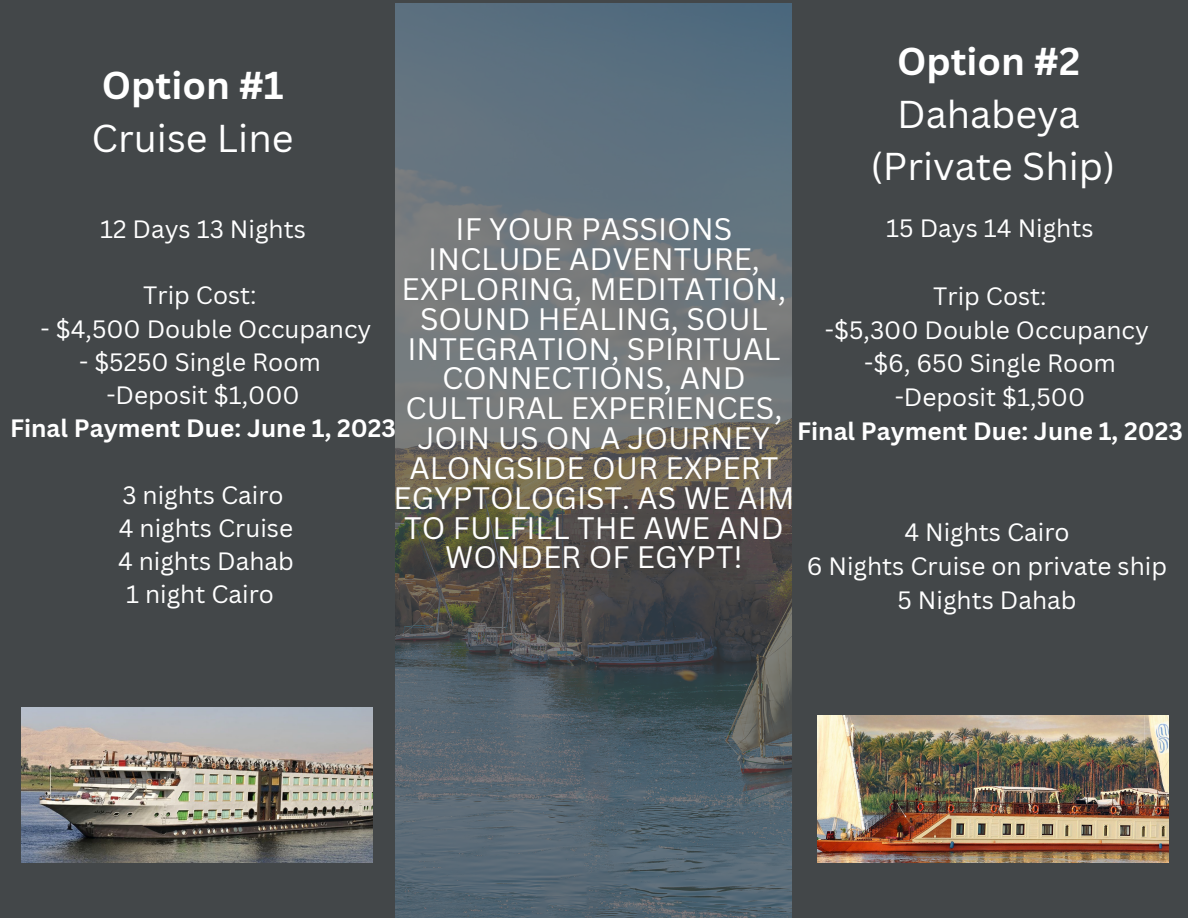
<style>
.page{position:relative;width:1188px;height:918px;background:#434749}
.page>*{position:absolute;margin:0;border:0;box-sizing:border-box;transform-origin:0 0}
.t1{font:37.8px/52.8px "Canva Sans";color:#fff;text-align:center}
.t2{font:700 37.8px "Canva Sans";color:#fff}
.t3{font:30.3px/29.8px "Canva Sans";color:#fff;text-align:center}
.t4{font:24.45px/33.8px "Canva Sans";color:#fff;text-align:center}
.t5{font:700 24.45px "Canva Sans";color:#fff}
</style>
<div class="page">
<img style="left:22px;top:708px;width:351px;height:155px">
<img style="left:817px;top:715px;width:351px;height:148px">
<img style="left:396px;top:3px;width:396px;height:915px">
<h1 class="t2" style="left:102px;top:59px;width:184px">Option #1</h1>
<h1 class="t1" style="left:92px;top:111px;width:203px">Cruise Line</h1>
<h1 class="t2" style="left:897px;top:34px;width:185px">Option #2</h1>
<h1 class="t1" style="left:871px;top:87px;width:246px">Dahabeya (Private Ship)</h1>
<p class="t3" style="left:394px;top:214px;width:402px">IF YOUR PASSIONS<br>INCLUDE ADVENTURE,<br>EXPLORING, MEDITATION,<br>SOUND HEALING, SOUL<br>INTEGRATION, SPIRITUAL<br>CONNECTIONS, AND<br>CULTURAL EXPERIENCES,<br>JOIN US ON A JOURNEY<br>ALONGSIDE OUR EXPERT<br>EGYPTOLOGIST. AS WE AIM<br>TO FULFILL THE AWE AND<br>WONDER OF EGYPT!</p>
<p class="t4" style="left:100px;top:211px;width:207px">12 Days 13 Nights</p>
<p class="t4" style="left:143px;top:278px;width:115px">Trip Cost:</p>
<p class="t4" style="left:41px;top:311px;width:332px">- $4,500 Double Occupancy</p>
<p class="t4" style="left:79px;top:345px;width:243px;line-height:33.3px">- $5250 Single Room -Deposit $1,000</p>
<p class="t5" style="left:10px;top:411px;width:387px">Final Payment Due: June 1, 2023</p>
<p class="t4" style="left:118px;top:478px;width:177px;line-height:33.3px">3 nights Cairo<br>4 nights Cruise<br>4 nights Dahab<br>1 night Cairo</p>
<p class="t4" style="left:886px;top:211px;width:209px">15 Days 14 Nights</p>
<p class="t4" style="left:825px;top:278px;width:326px">Trip Cost:<br>-$5,300 Double Occupancy -$6, 650 Single Room -Deposit $1,500</p>
<p class="t5" style="left:797px;top:414px;width:387px">Final Payment Due: June 1, 2023</p>
<p class="t4" style="left:807px;top:515px;width:362px">4 Nights Cairo<br>6 Nights Cruise on private ship<br>5 Nights Dahab</p>
</div>
